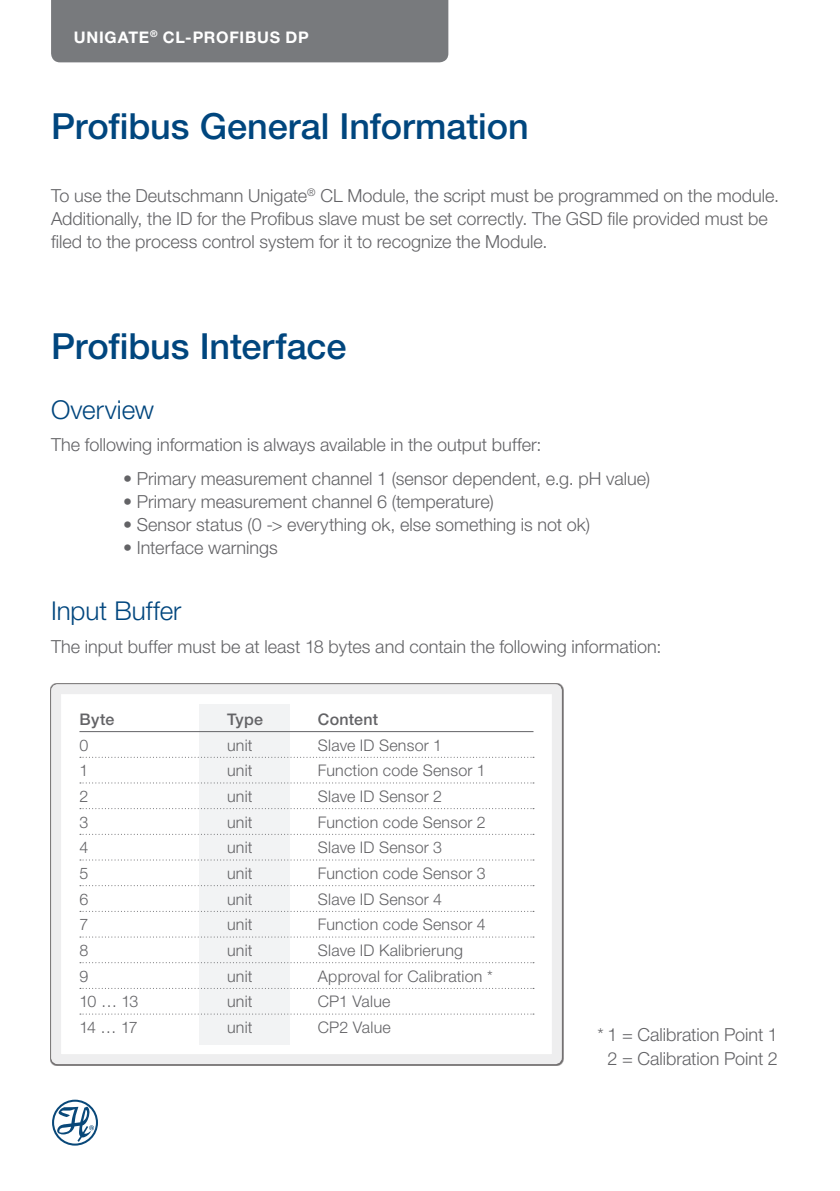
<style>
.page{position:relative;width:840px;height:1191px;background:#fff}
.page>*{position:absolute;margin:0;border:0;box-sizing:border-box;transform-origin:0 0}
.t1{font:500 36px "Helvetica Neue LT Pro";letter-spacing:-.005em;color:#00467e}
.t2{font:300 26px "Helvetica Neue LT Pro";color:#00467e}
.t3{font:300 18px/23px "Helvetica Neue LT Pro";color:#636366}
.t4{font:300 16px "Helvetica Neue LT Pro";letter-spacing:.015em;color:#636366}
.t5{font:700 16px "Helvetica Neue LT Pro";letter-spacing:.05em;color:#fff}
.t6{font:500 16px "Helvetica Neue LT Pro";letter-spacing:.015em;color:#636366}
</style>
<div class="page">
<div style="left:51px;top:0;width:397px;height:62px;background:#787a7d"></div>
<svg style="left:52px;top:1099px;width:46px;height:46px"></svg>
<div style="left:51px;top:684px;width:510px;height:380px;border:10px solid #eeeeef;border-radius:2px"></div>
<div style="left:198px;top:704px;width:91px;height:340px;background:#f2f3f4"></div>
<hr style="left:79px;top:731px;width:454px;height:1px;background:#636366">
<svg style="left:80px;top:757px;width:453px;height:1px"></svg>
<svg style="left:80px;top:782px;width:453px;height:1px"></svg>
<svg style="left:80px;top:808px;width:453px;height:1px"></svg>
<svg style="left:80px;top:834px;width:453px;height:1px"></svg>
<svg style="left:80px;top:859px;width:453px;height:1px"></svg>
<svg style="left:80px;top:885px;width:453px;height:1px"></svg>
<svg style="left:80px;top:911px;width:453px;height:1px"></svg>
<svg style="left:80px;top:936px;width:453px;height:1px"></svg>
<svg style="left:80px;top:962px;width:453px;height:1px"></svg>
<svg style="left:80px;top:988px;width:453px;height:1px"></svg>
<svg style="left:80px;top:1013px;width:453px;height:1px"></svg>
<p class="t5" style="left:74px;top:27px;width:236px">UNIGATE<sup>®</sup> CL-PROFIBUS DP</p>
<h1 class="t1" style="left:51px;top:105px;width:479px">Profibus General Information</h1>
<p class="t3" style="left:51px;top:184px;width:729px">To use the Deutschmann Unigate<sup>®</sup> CL Module, the script must be programmed on the module.<br>Additionally, the ID for the Profibus slave must be set correctly. The GSD file provided must be filed to the process control system for it to recognize the Module.</p>
<h1 class="t1" style="left:51px;top:324px;width:297px">Profibus Interface</h1>
<h2 class="t2" style="left:51px;top:394px;width:105px">Overview</h2>
<p class="t3" style="left:51px;top:433px;width:491px">The following information is always available in the output buffer:</p>
<p class="t3" style="left:123px;top:467px;width:528px">• Primary measurement channel 1 (sensor dependent, e.g. pH value)</p>
<p class="t3" style="left:123px;top:490px;width:372px">• Primary measurement channel 6 (temperature)</p>
<p class="t3" style="left:123px;top:513px;width:468px">• Sensor status (0 -&gt; everything ok, else something is not ok)</p>
<p class="t3" style="left:123px;top:536px;width:156px">• Interface warnings</p>
<h2 class="t2" style="left:51px;top:595px;width:132px">Input Buffer</h2>
<p class="t3" style="left:51px;top:634px;width:611px">The input buffer must be at least 18 bytes and contain the following information:</p>
<p class="t6" style="left:79px;top:709px;width:36px">Byte</p>
<p class="t6" style="left:227px;top:709px;width:38px">Type</p>
<p class="t6" style="left:317px;top:709px;width:62px">Content</p>
<p class="t4" style="left:79px;top:735px;width:10px">0</p>
<p class="t4" style="left:227px;top:735px;width:27px">unit</p>
<p class="t4" style="left:317px;top:735px;width:126px">Slave ID Sensor 1</p>
<p class="t4" style="left:79px;top:760px;width:10px">1</p>
<p class="t4" style="left:227px;top:760px;width:27px">unit</p>
<p class="t4" style="left:317px;top:760px;width:169px">Function code Sensor 1</p>
<p class="t4" style="left:79px;top:786px;width:10px">2</p>
<p class="t4" style="left:227px;top:786px;width:27px">unit</p>
<p class="t4" style="left:317px;top:786px;width:126px">Slave ID Sensor 2</p>
<p class="t4" style="left:79px;top:812px;width:10px">3</p>
<p class="t4" style="left:227px;top:812px;width:27px">unit</p>
<p class="t4" style="left:317px;top:812px;width:169px">Function code Sensor 2</p>
<p class="t4" style="left:79px;top:837px;width:10px">4</p>
<p class="t4" style="left:227px;top:837px;width:27px">unit</p>
<p class="t4" style="left:317px;top:837px;width:126px">Slave ID Sensor 3</p>
<p class="t4" style="left:79px;top:863px;width:10px">5</p>
<p class="t4" style="left:227px;top:863px;width:27px">unit</p>
<p class="t4" style="left:317px;top:863px;width:169px">Function code Sensor 3</p>
<p class="t4" style="left:79px;top:889px;width:10px">6</p>
<p class="t4" style="left:227px;top:889px;width:27px">unit</p>
<p class="t4" style="left:317px;top:889px;width:126px">Slave ID Sensor 4</p>
<p class="t4" style="left:79px;top:914px;width:10px">7</p>
<p class="t4" style="left:227px;top:914px;width:27px">unit</p>
<p class="t4" style="left:317px;top:914px;width:169px">Function code Sensor 4</p>
<p class="t4" style="left:79px;top:940px;width:10px">8</p>
<p class="t4" style="left:227px;top:940px;width:27px">unit</p>
<p class="t4" style="left:317px;top:940px;width:147px">Slave ID Kalibrierung</p>
<p class="t4" style="left:79px;top:966px;width:10px">9</p>
<p class="t4" style="left:227px;top:966px;width:27px">unit</p>
<p class="t4" style="left:317px;top:966px;width:176px">Approval for Calibration *</p>
<p class="t4" style="left:79px;top:991px;width:60px">10 … 13</p>
<p class="t4" style="left:227px;top:991px;width:27px">unit</p>
<p class="t4" style="left:317px;top:991px;width:74px">CP1 Value</p>
<p class="t4" style="left:79px;top:1017px;width:60px">14 … 17</p>
<p class="t4" style="left:227px;top:1017px;width:27px">unit</p>
<p class="t4" style="left:317px;top:1017px;width:74px">CP2 Value</p>
<p class="t3" style="left:597px;top:1022px;width:182px;line-height:24.2px;text-align:center">* 1 = Calibration Point 1<br>2 = Calibration Point 2</p>
</div>
